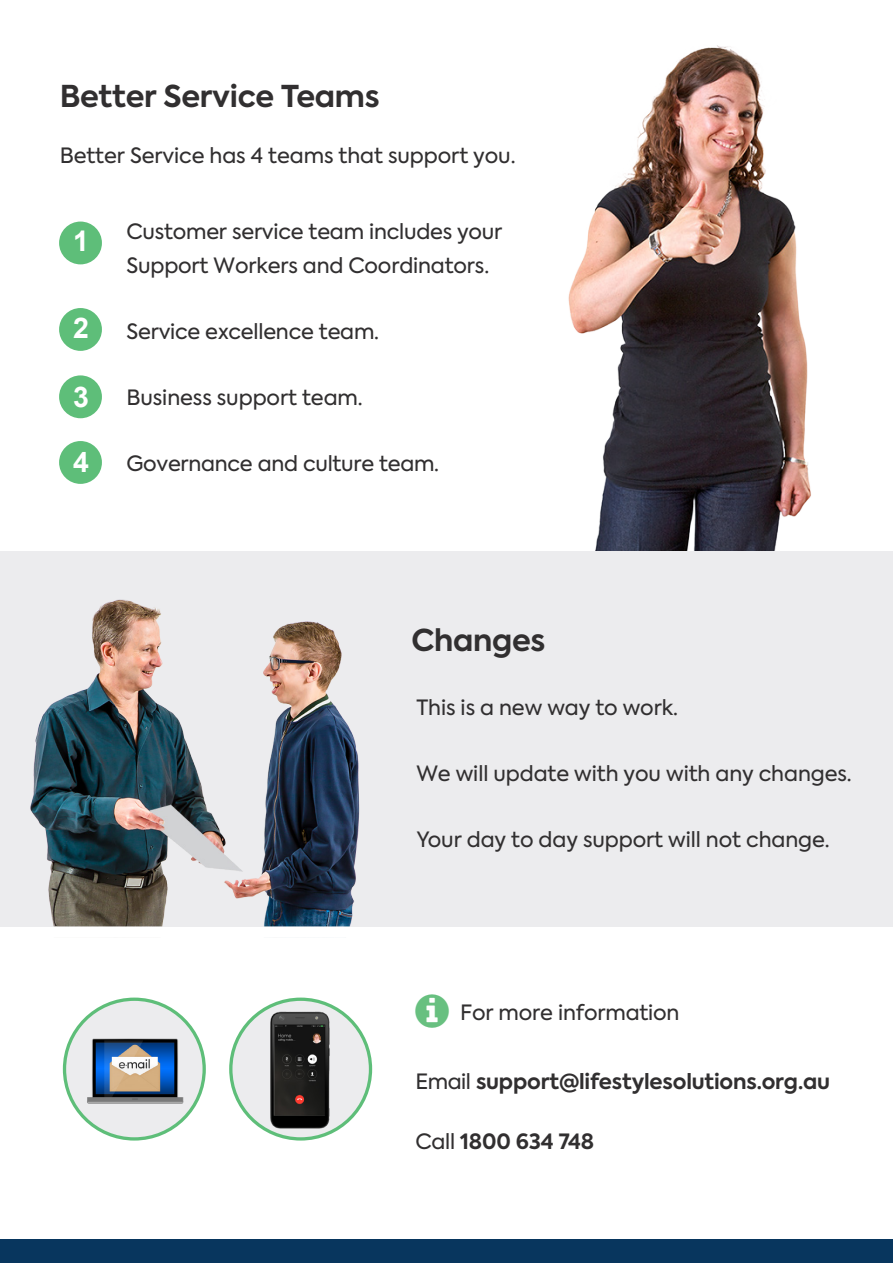
<style>
.page{position:relative;width:893px;height:1263px;background:#fff}
.page>*{position:absolute;margin:0;border:0;box-sizing:border-box;transform-origin:0 0}
.H1_-_White{font:700 30px "Axiforma";letter-spacing:-.01em;color:#312f30}
.t1{font:700 28.5px "Arial";color:#fff}
.t2{font:21px/34.5px "Axiforma";letter-spacing:-.005em;color:#312f30}
.t3{font:700 21px "Axiforma";letter-spacing:-.01em;color:#312f30}
.s1{font-weight:400}
</style>
<div class="page">
<div style="left:0;top:1239px;width:893px;height:24px;background:#08365e"></div>
<div style="left:0;top:552px;width:893px;height:375px;background:#ececee"></div>
<div style="left:59px;top:222px;width:43px;height:42px;background:#5ebe79;border-radius:50%"></div>
<div style="left:59px;top:308px;width:43px;height:43px;background:#5ebe79;border-radius:50%"></div>
<div style="left:59px;top:375px;width:43px;height:43px;background:#5ebe79;border-radius:50%"></div>
<div style="left:59px;top:441px;width:43px;height:43px;background:#5ebe79;border-radius:50%"></div>
<img style="left:568px;top:45px;width:243px;height:506px">
<div style="left:65px;top:999px;width:139px;height:140px;background:#ececee;border-radius:50%"></div>
<img style="left:86px;top:1022px;width:99px;height:99px">
<div style="left:63px;top:997px;width:143px;height:143px;border:3px solid #5ebe79;border-radius:50%"></div>
<svg style="left:231px;top:999px;width:139px;height:140px;background:#d4e4db"></svg>
<img style="left:241px;top:1010px;width:119px;height:119px">
<div style="left:229px;top:997px;width:143px;height:143px;border:3px solid #5ebe79;border-radius:50%"></div>
<img style="left:30px;top:599px;width:330px;height:328px">
<p class="H1_-_White" style="left:60px;top:76px;width:321px">Better Service Teams</p>
<p class="t2" style="left:60px;top:138px;width:457px">Better Service has 4 teams that support you.</p>
<p class="t1" style="left:73px;top:222px;width:17px">1</p>
<p class="t1" style="left:73px;top:309px;width:17px">2</p>
<p class="t1" style="left:73px;top:378px;width:17px">3</p>
<p class="t1" style="left:73px;top:443px;width:17px">4</p>
<p class="t2" style="left:126px;top:214px;width:377px">Customer service team includes your<br>Support Workers and Coordinators.</p>
<p class="t2" style="left:126px;top:315px;width:254px">Service excellence team.</p>
<p class="t2" style="left:126px;top:381px;width:238px">Business support team.</p>
<p class="t2" style="left:126px;top:447px;width:314px">Governance and culture team.</p>
<p class="H1_-_White" style="left:412px;top:620px;width:135px">Changes</p>
<p class="t2" style="left:416px;top:690px;width:263px">This is a new way to work.</p>
<p class="t2" style="left:416px;top:756px;width:437px">We will update with you with any changes.</p>
<p class="t2" style="left:416px;top:822px;width:415px">Your day to day support will not change.</p>
<p class="t2" style="left:460px;top:996px;width:221px">For more information</p>
<p class="t3" style="left:416px;top:1067px;width:416px"><span class="s1">Email</span> support@lifestylesolutions.org.au</p>
<p class="t3" style="left:416px;top:1127px;width:180px"><span class="s1">Call</span> 1800 634 748</p>
</div>
